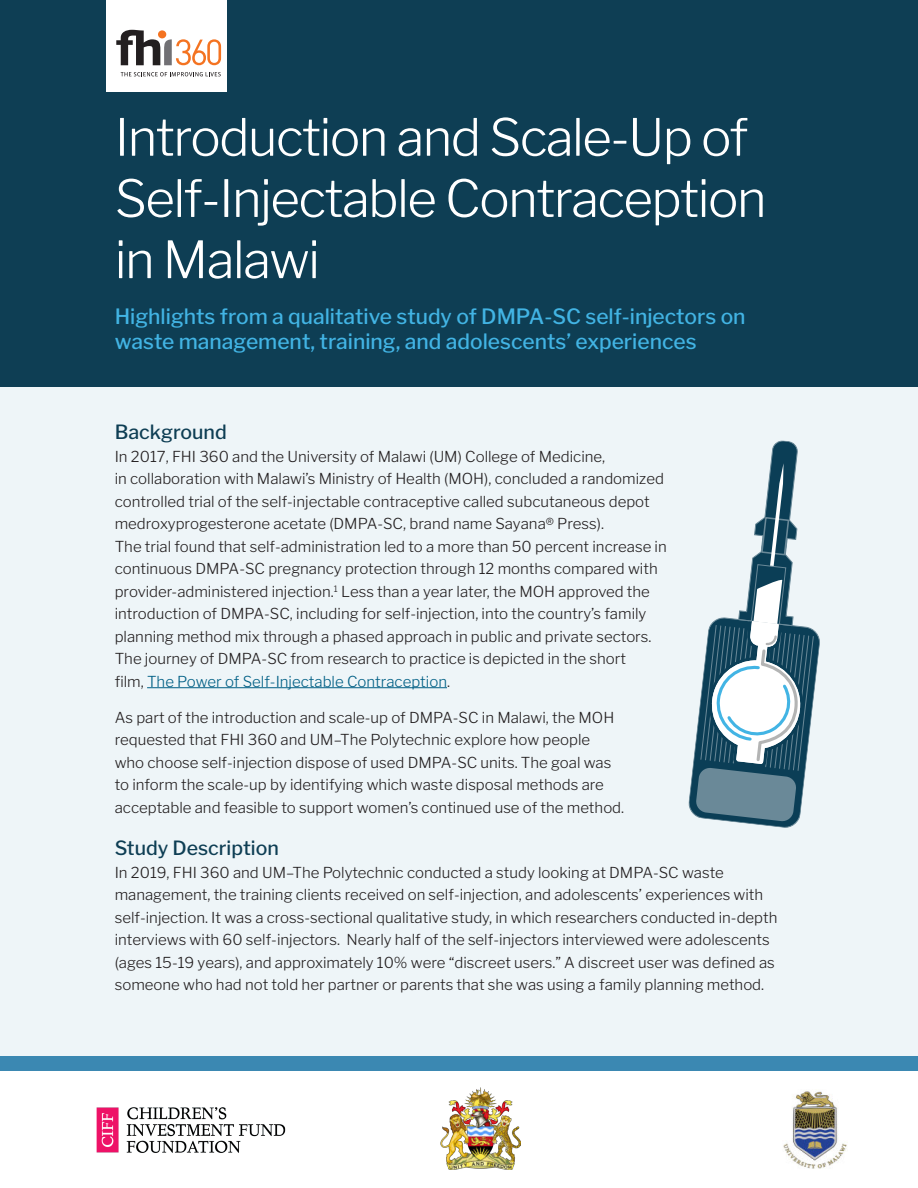
<style>
.page{position:relative;width:918px;height:1188px;background:#fff}
.page>*{position:absolute;margin:0;border:0;box-sizing:border-box;transform-origin:0 0}
.t1{font:300 51px/61.2px "Libre Franklin";letter-spacing:-.03em;color:#fff}
.Title2{font:500 21px/25.2px "Libre Franklin";color:#42b4e4}
.t2{font:500 19.5px "Libre Franklin";color:#0e3e54}
.Body{font:300 15px/22.5px "Libre Franklin";color:#231f20}
.s1{color:#005f85}
</style>
<div class="page">
<div style="left:0;top:0;width:918px;height:1063px;background:#eef5f8"></div>
<div style="left:0;top:0;width:918px;height:387px;background:#0e3e54"></div>
<hr style="left:147px;top:687px;width:300px;height:1px;background:#005f85">
<img style="left:783px;top:1090px;width:64px;height:79px">
<img style="left:441px;top:1087px;width:80px;height:83px">
<img style="left:96px;top:1107px;width:190px;height:46px">
<div style="left:0;top:1056px;width:918px;height:14px;background:#3b88b2"></div>
<svg style="left:688px;top:440px;width:132px;height:388px"></svg>
<div style="left:106px;top:0;width:121px;height:92px;background:#fff"></div>
<svg style="left:116px;top:30px;width:105px;height:35px"></svg>
<svg style="left:121px;top:72px;width:100px;height:4px"></svg>
<p class="t1" style="left:115px;top:107px;width:653px">Introduction and Scale-Up of<br>Self-Injectable Contraception in Malawi</p>
<p class="Title2" style="left:115px;top:303px;width:632px">Highlights from a qualitative study of DMPA-SC self-injectors on waste management, training, and adolescents’ experiences</p>
<h1 class="t2" style="left:115px;top:420px;width:114px">Background</h1>
<p class="Body" style="left:115px;top:445px;width:554px">In 2017, FHI 360 and the University of Malawi (UM) College of Medicine,<br>in collaboration with Malawi’s Ministry of Health (MOH), concluded a randomized controlled trial of the self-injectable contraceptive called subcutaneous depot medroxyprogesterone acetate (DMPA-SC, brand name Sayana® Press).<br>The trial found that self-administration led to a more than 50 percent increase in continuous DMPA-SC pregnancy protection through 12 months compared with provider-administered injection.<sup>1</sup> Less than a year later, the MOH approved the introduction of DMPA-SC, including for self-injection, into the country’s family planning method mix through a phased approach in public and private sectors.<br>The journey of DMPA-SC from research to practice is depicted in the short<br>film, <span class="s1">The Power of Self-Injectable Contraception</span>.</p>
<p class="Body" style="left:115px;top:706px;width:511px">As part of the introduction and scale-up of DMPA-SC in Malawi, the MOH requested that FHI 360 and UM–The Polytechnic explore how people<br>who choose self-injection dispose of used DMPA-SC units. The goal was to inform the scale-up by identifying which waste disposal methods are acceptable and feasible to support women’s continued use of the method.</p>
<h1 class="t2" style="left:115px;top:837px;width:166px">Study Description</h1>
<p class="Body" style="left:115px;top:861px;width:664px">In 2019, FHI 360 and UM–The Polytechnic conducted a study looking at DMPA-SC waste management, the training clients received on self-injection, and adolescents’ experiences with self-injection. It was a cross-sectional qualitative study, in which researchers conducted in-depth interviews with 60 self-injectors. Nearly half of the self-injectors interviewed were adolescents (ages 15-19 years), and approximately 10% were “discreet users.” A discreet user was defined as someone who had not told her partner or parents that she was using a family planning method.</p>
</div>
